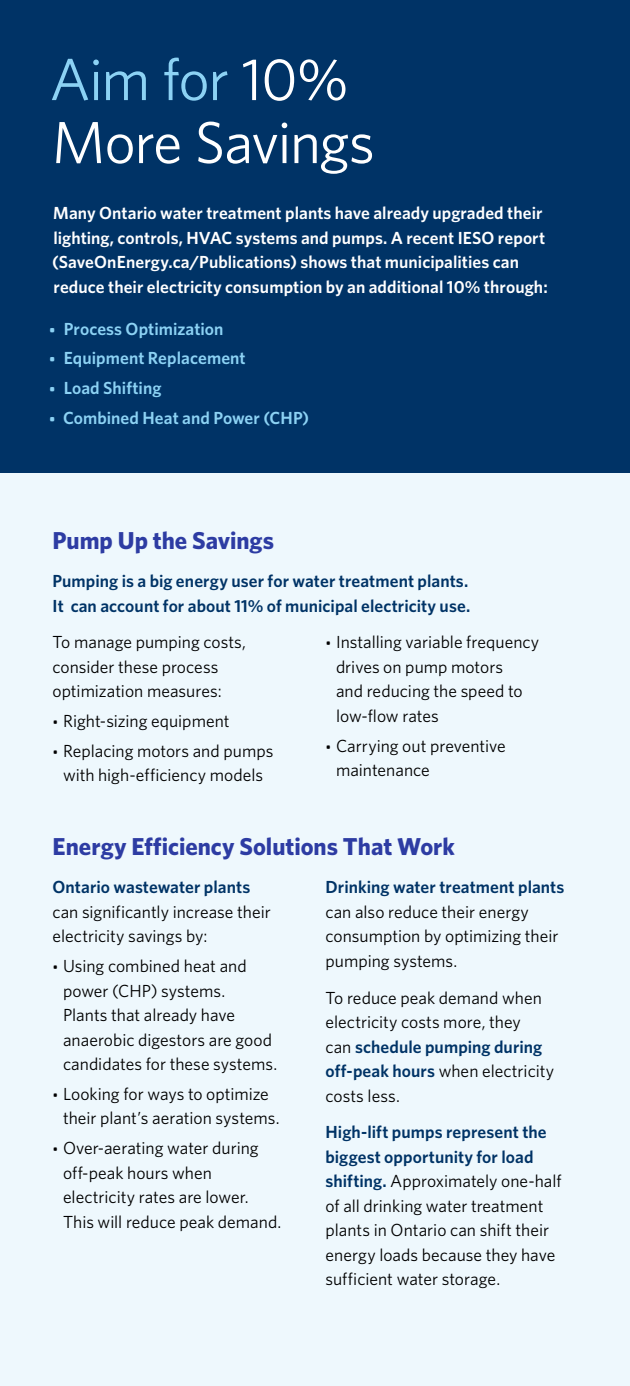
<style>
.page{position:relative;width:630px;height:1386px;background:#fff}
.page>*{position:absolute;margin:0;border:0;box-sizing:border-box;transform-origin:0 0}
.t1{font:59.5px/63px "Whitney";letter-spacing:-.025em;color:#fff}
.t2{font:700 24.5px "Whitney";color:#2d3ca3}
.t3{font:17.5px/24.5px "Whitney";color:#000}
.t4{font:600 17.5px/24.5px "Whitney";letter-spacing:.005em;color:#fff}
.t5{font:600 17.5px/24.5px "Whitney";letter-spacing:.005em;color:#036}
.t6{font:600 17.5px "Whitney";color:#8cd2f4}
.s1{color:#8cd2f4}
.s2{font-size:14px}
.s3{font-weight:600;color:#036}
</style>
<div class="page">
<div style="left:0;top:0;width:630px;height:474px;background:#036"></div>
<div style="left:0;top:474px;width:630px;height:912px;background:#eef8fd"></div>
<h1 class="t1" style="left:49px;top:46px;width:327px"><span class="s1">Aim for</span> 10%<br>More Savings</h1>
<p class="t4" style="left:52px;top:200px;width:497px">Many Ontario water treatment plants have already upgraded their lighting, controls, HVAC systems and pumps. A recent IESO report (SaveOnEnergy.ca/Publications) shows that municipalities can reduce their electricity consumption by an additional 10% through:</p>
<p class="t6" style="left:49px;top:317px;width:176px"><span class="s2">•</span> Process Optimization</p>
<p class="t6" style="left:49px;top:347px;width:198px"><span class="s2">•</span> Equipment Replacement</p>
<p class="t6" style="left:49px;top:376px;width:114px"><span class="s2">•</span> Load Shifting</p>
<p class="t6" style="left:49px;top:406px;width:261px"><span class="s2">•</span> Combined Heat and Power (CHP)</p>
<h2 class="t2" style="left:52px;top:524px;width:223px">Pump Up the Savings</h2>
<p class="t5" style="left:52px;top:568px;width:419px">Pumping is a big energy user for water treatment plants.<br>It can account for about 11% of municipal electricity use.</p>
<p class="t3" style="left:52px;top:630px;width:195px">To manage pumping costs, consider these process optimization measures:</p>
<p class="t3" style="left:52px;top:708px;width:179px"><span class="s2">•</span> Right-sizing equipment</p>
<p class="t3" style="left:52px;top:738px;width:222px;text-align:center"><span class="s2">•</span> Replacing motors and pumps with high-efficiency models</p>
<p class="t3" style="left:336px;top:630px;width:205px;text-indent:-10px"><span class="s2">•</span> Installing variable frequency drives on pump motors<br>and reducing the speed to low-flow rates</p>
<p class="t3" style="left:336px;top:733px;width:171px;text-indent:-10px"><span class="s2">•</span> Carrying out preventive maintenance</p>
<h2 class="t2" style="left:52px;top:830px;width:404px">Energy Efficiency Solutions That Work</h2>
<p class="t5" style="left:52px;top:875px;width:199px">Ontario wastewater plants</p>
<p class="t3" style="left:52px;top:899px;width:220px">can significantly increase their electricity savings by:</p>
<p class="t3" style="left:63px;top:953px;width:216px;text-indent:-10px"><span class="s2">•</span> Using combined heat and power (CHP) systems.<br>Plants that already have anaerobic digestors are good candidates for these systems.</p>
<p class="t3" style="left:63px;top:1081px;width:218px;text-indent:-10px"><span class="s2">•</span> Looking for ways to optimize their plant’s aeration systems.</p>
<p class="t3" style="left:63px;top:1135px;width:220px;text-indent:-10px"><span class="s2">•</span> Over-aerating water during off-peak hours when electricity rates are lower.<br>This will reduce peak demand.</p>
<p class="t5" style="left:326px;top:875px;width:240px">Drinking water treatment plants</p>
<p class="t3" style="left:326px;top:899px;width:234px">can also reduce their energy consumption by optimizing their pumping systems.</p>
<p class="t3" style="left:326px;top:985px;width:230px">To reduce peak demand when electricity costs more, they<br>can <span class="s3">schedule pumping during off-peak hours</span> when electricity costs less.</p>
<p class="t3" style="left:325px;top:1120px;width:238px"><span class="s3">High-lift pumps represent the biggest opportunity for load shifting.</span> Approximately one-half of all drinking water treatment plants in Ontario can shift their energy loads because they have sufficient water storage.</p>
</div>
